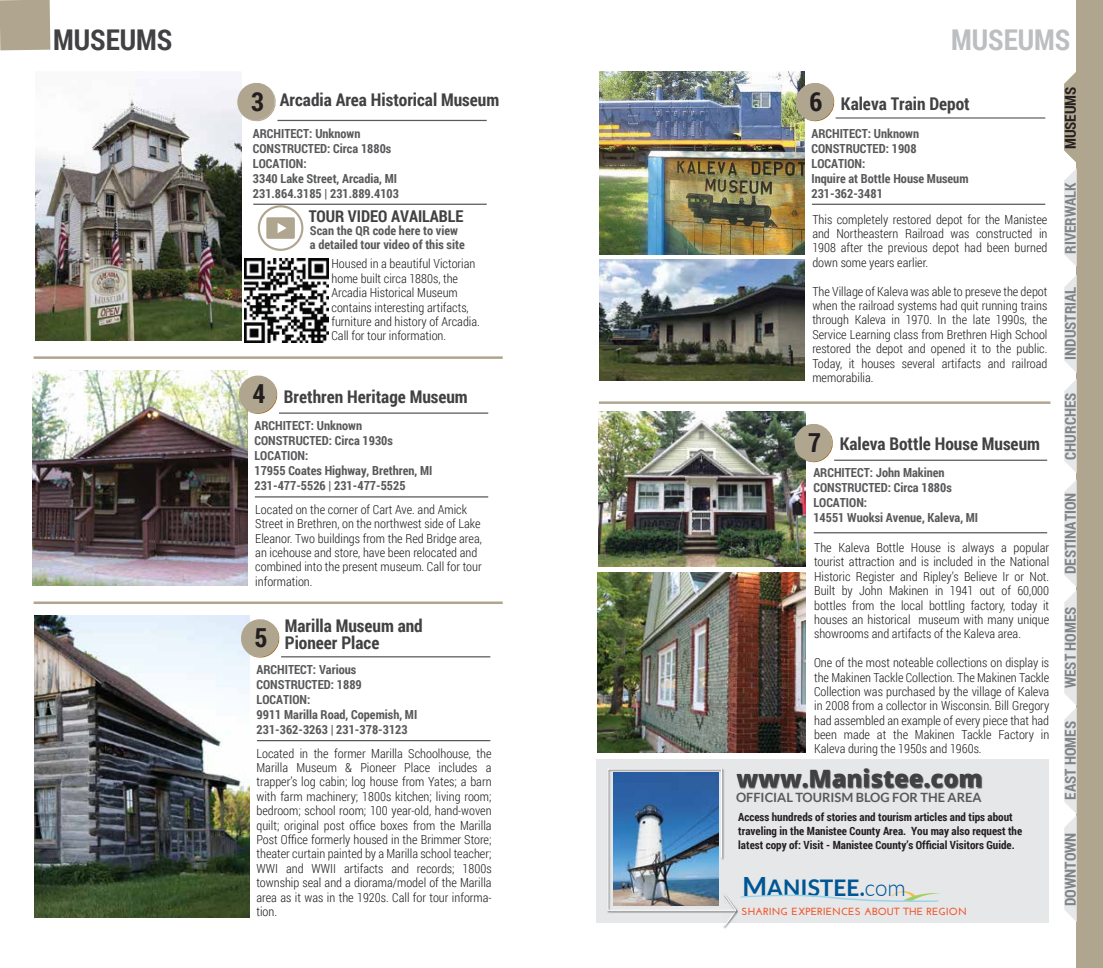
<style>
.page{position:relative;width:1103px;height:968px;background:#fff}
.page>*{position:absolute;margin:0;border:0;box-sizing:border-box;transform-origin:0 0}
.t1{font:700 28.62px "Roboto Condensed";color:#414042}
.t2{font:700 28.62px "Roboto Condensed";color:#bcbec0}
.t3{font:700 26.25px "Roboto Condensed";color:#231f20}
.t4{font:800 23.88px "Open Sans";color:#414042}
.t5{font:700 22.88px "Lato";color:#005695}
.t6{font:700 17.5px/17.5px "Roboto Condensed";color:#414042}
.t7{font:700 16.25px "Roboto Condensed";color:#414042}
.t8{font:700 15px "Roboto Condensed";color:#808285}
.t9{font:700 15px "Roboto Condensed";color:#231f20}
.t10{font:700 12.75px "Lato";color:#58595b}
.t11{font:300 12.5px/14.4px "Roboto Condensed";color:#231f20;text-align:justify}
.t12{font:700 12.5px/15px "Roboto Condensed";color:#58595b}
.t13{font:700 11.25px/13.8px "Roboto Condensed";color:#231f20}
.t14{font:700 10.38px "Josefin Sans";color:#f05023;scale:1.04 1}
.s1{font-size:26.25px;color:#231f20}
.s2{font-size:26.5px}
.s3{font-weight:300}
</style>
<div class="page">
<img style="left:35px;top:615px;width:214px;height:302px">
<img style="left:598px;top:411px;width:207px;height:155px">
<svg style="left:791px;top:422px;width:42px;height:40px"></svg>
<hr style="left:813px;top:532px;width:234px;height:1px;background:#58595b">
<hr style="left:834px;top:459px;width:213px;height:2px;background:#58595b">
<img style="left:35px;top:86px;width:206px;height:255px">
<svg style="left:234px;top:83px;width:42px;height:39px"></svg>
<hr style="left:253px;top:204px;width:233px;height:1px;background:#58595b">
<hr style="left:277px;top:120px;width:209px;height:1px;background:#58595b">
<hr style="left:34px;top:356px;width:469px;height:3px;background:#b0a690">
<hr style="left:599px;top:401px;width:451px;height:3px;background:#b0a690">
<hr style="left:34px;top:601px;width:469px;height:3px;background:#b0a690">
<img style="left:600px;top:72px;width:205px;height:183px">
<img style="left:600px;top:259px;width:205px;height:122px">
<svg style="left:792px;top:82px;width:43px;height:40px"></svg>
<hr style="left:811px;top:204px;width:234px;height:1px;background:#58595b">
<hr style="left:835px;top:117px;width:210px;height:2px;background:#58595b">
<img style="left:33px;top:371px;width:215px;height:215px">
<svg style="left:235px;top:374px;width:43px;height:40px"></svg>
<hr style="left:255px;top:496px;width:233px;height:1px;background:#58595b">
<hr style="left:279px;top:412px;width:209px;height:2px;background:#58595b">
<svg style="left:238px;top:618px;width:42px;height:40px"></svg>
<hr style="left:257px;top:740px;width:233px;height:1px;background:#58595b">
<hr style="left:281px;top:656px;width:209px;height:1px;background:#58595b">
<img style="left:245px;top:259px;width:84px;height:84px">
<img style="left:598px;top:572px;width:207px;height:180px">
<div style="left:596px;top:759px;width:452px;height:163px;background:#e6e7e8"></div>
<img style="left:941px;top:774px;width:42px;height:15px">
<svg style="left:607px;top:768px;width:334px;height:159px"></svg>
<div style="left:1076px;top:0;width:26px;height:968px;background:#b0a690"></div>
<svg style="left:1064px;top:276px;width:12px;height:196px"></svg>
<svg style="left:1064px;top:481px;width:12px;height:440px"></svg>
<svg style="left:1064px;top:72px;width:12px;height:194px"></svg>
<div style="left:0;top:0;width:50px;height:50px;background:#b0a690"></div>
<svg style="left:258px;top:205px;width:45px;height:46px"></svg>
<h1 class="t1" style="left:53px;top:19px;width:121px">MUSEUMS</h1>
<h3 class="t6" style="left:251px;top:90px;width:250px"><span class="s1">3</span> Arcadia Area Historical Museum</h3>
<p class="t12" style="left:253px;top:125px;width:148px">ARCHITECT: Unknown<br>CONSTRUCTED: Circa 1880s<br>LOCATION:<br>3340 Lake Street, Arcadia, MI<br>231.864.3185 | 231.889.4103</p>
<h3 class="t7" style="left:309px;top:205px;width:156px">TOUR VIDEO AVAILABLE</h3>
<p class="t12" style="left:310px;top:223px;width:156px;line-height:13.8px">Scan the QR code here to view a detailed tour video of this site</p>
<p class="t11" style="left:331px;top:256px;width:150px;text-align:left">Housed in a beautiful Victorian home built circa 1880s, the<br>Arcadia Historical Museum contains interesting artifacts, furniture and history of Arcadia.<br>Call for tour information.</p>
<h3 class="t6" style="left:252px;top:387px;width:217px"><span class="s1">4</span> Brethren Heritage Museum</h3>
<p class="t12" style="left:254px;top:418px;width:179px">ARCHITECT: Unknown<br>CONSTRUCTED: Circa 1930s<br>LOCATION:<br>17955 Coates Highway, Brethren, MI<br>231-477-5526 | 231-477-5525</p>
<p class="t11" style="left:255px;top:502px;width:228px;text-align:left">Located on the corner of Cart Ave. and Amick Street in Brethren, on the northwest side of Lake Eleanor. Two buildings from the Red Bridge area, an icehouse and store, have been relocated and combined into the present museum. Call for tour information.</p>
<h3 class="t6" style="left:285px;top:616px;width:139px">Marilla Museum and<br>Pioneer Place</h3>
<h2 class="t3" style="left:255px;top:619px;width:15px">5</h2>
<p class="t12" style="left:256px;top:661px;width:162px">ARCHITECT: Various<br>CONSTRUCTED: 1889<br>LOCATION:<br>9911 Marilla Road, Copemish, MI<br>231-362-3263 | 231-378-3123</p>
<p class="t11" style="left:256px;top:745px;width:237px">Located in the former Marilla Schoolhouse, the Marilla Museum &amp; Pioneer Place includes a trapper’s log cabin; log house from Yates; a barn with farm machinery; 1800s kitchen; living room; bedroom; school room; 100 year-old, hand-woven quilt; original post office boxes from the Marilla Post Office formerly housed in the Brimmer Store; theater curtain painted by a Marilla school teacher; WWI and WWII artifacts and records; 1800s township seal and a diorama/model of the Marilla area as it was in the 1920s. Call for tour informa&shy;tion.</p>
<h1 class="t2" style="left:951px;top:19px;width:121px">MUSEUMS</h1>
<h3 class="t6" style="left:809px;top:94px;width:162px"><span class="s1">6</span> Kaleva Train Depot</h3>
<p class="t12" style="left:811px;top:125px;width:158px">ARCHITECT: Unknown<br>CONSTRUCTED: 1908<br>LOCATION:<br>Inquire at Bottle House Museum<br>231-362-3481</p>
<p class="t11" style="left:812px;top:212px;width:237px">This completely restored depot for the Manistee and Northeastern Railroad was constructed in 1908 after the previous depot had been burned down some years earlier.</p>
<p class="t11" style="left:812px;top:283px;width:237px">The Village of Kaleva was able to preseve the depot when the railroad systems had quit running trains through Kaleva in 1970. In the late 1990s, the Service Learning class from Brethren High School restored the depot and opened it to the public.<br>Today, it houses several artifacts and railroad memorabilia.</p>
<h3 class="t6" style="left:808px;top:435px;width:233px"><span class="s1">7</span> Kaleva Bottle House Museum</h3>
<p class="t12" style="left:813px;top:465px;width:166px">ARCHITECT: John Makinen<br>CONSTRUCTED: Circa 1880s<br>LOCATION:<br>14551 Wuoksi Avenue, Kaleva, MI</p>
<p class="t11" style="left:814px;top:540px;width:237px">The Kaleva Bottle House is always a popular tourist attraction and is included in the National Historic Register and Ripley’s Believe Ir or Not.<br>Built by John Makinen in 1941 out of 60,000 bottles from the local bottling factory, today it houses an historical museum with many unique showrooms and artifacts of the Kaleva area.</p>
<p class="t11" style="left:814px;top:655px;width:237px">One of the most noteable collections on display is the Makinen Tackle Collection. The Makinen Tackle Collection was purchased by the village of Kaleva in 2008 from a collector in Wisconsin. Bill Gregory had assembled an example of every piece that had been made at the Makinen Tackle Factory in Kaleva during the 1950s and 1960s.</p>
<h3 class="t4" style="left:736px;top:760px;width:247px">www.Manistee.com</h3>
<p class="t10" style="left:736px;top:789px;width:247px">OFFICIAL TOURISM BLOG FOR THE AREA</p>
<p class="t13" style="left:738px;top:810px;width:285px">Access hundreds of stories and tourism articles and tips about traveling in the Manistee County Area. You may also request the latest copy of: Visit - Manistee County’s Official Visitors Guide.</p>
<h3 class="t5" style="left:742px;top:874px;width:165px"><span class="s2">M</span>ANISTEE.<span class="s3">com</span></h3>
<p class="t14" style="left:741px;top:905px;width:218px">SHARING EXPERIENCES ABOUT THE REGION</p>
<p class="t9" style="left:1060px;top:149px;width:64px;rotate:-90deg">MUSEUMS</p>
<p class="t8" style="left:1060px;top:254px;width:73px;rotate:-90deg">RIVERWALK</p>
<p class="t8" style="left:1060px;top:360px;width:75px;rotate:-90deg">INDUSTRIAL</p>
<p class="t8" style="left:1060px;top:459px;width:68px;rotate:-90deg">CHURCHES</p>
<p class="t8" style="left:1060px;top:574px;width:83px;rotate:-90deg">DESTINATION</p>
<p class="t8" style="left:1060px;top:688px;width:83px;rotate:-90deg">WEST HOMES</p>
<p class="t8" style="left:1060px;top:799px;width:80px;rotate:-90deg">EAST HOMES</p>
<p class="t8" style="left:1060px;top:906px;width:75px;rotate:-90deg">DOWNTOWN</p>
</div>
